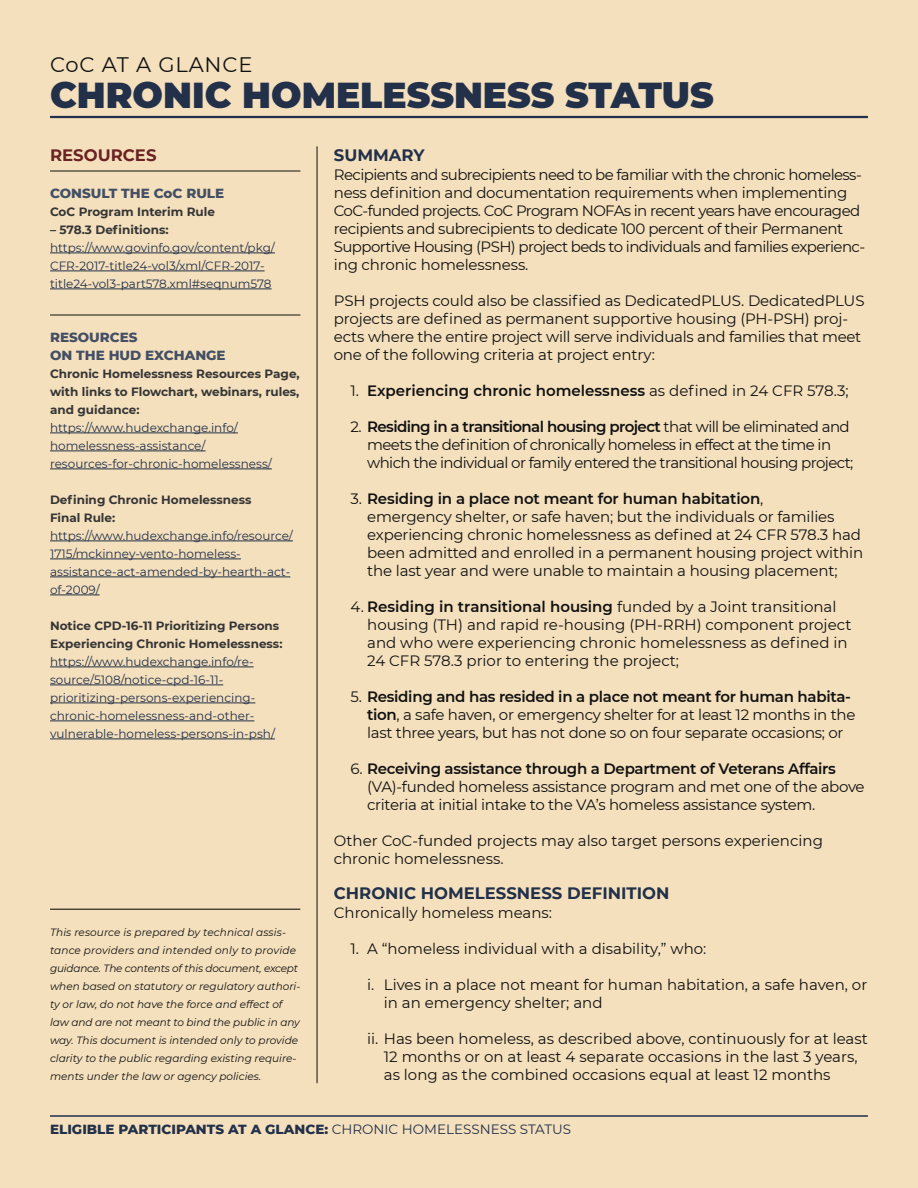
<style>
.page{position:relative;width:918px;height:1188px;background:#f4e0bd}
.page>*{position:absolute;margin:0;border:0;box-sizing:border-box;transform-origin:0 0}
.t1{font:900 36px "Montserrat";color:#223049}
.t2{font:21px "Montserrat";letter-spacing:.04em;color:#111}
.t3{font:700 16.5px "Montserrat";color:#223049}
.t4{font:700 16.5px "Montserrat";color:#6a2222}
.t5{font:15px/18px "Montserrat";letter-spacing:-.015em;color:#111}
.t6{font:15px/18px "Montserrat";letter-spacing:-.04em;color:#111}
.t7{font:600 15px "Montserrat";color:#111}
.t8{font:800 13.5px "Montserrat";color:#223049}
.t9{font:800 13.5px/18px "Montserrat";color:#434f64}
.t10{font:12px/18px "Montserrat";color:#223049}
.t11{font:700 12px "Montserrat";color:#353535}
.t12{font:italic 10.5px/18px "Montserrat";color:#111}
.s1{font-weight:700;color:#353535}
.s2{font-weight:400}
.s3{font-weight:600}
</style>
<div class="page">
<hr style="left:50px;top:1115px;width:818px;height:2px;background:#223049">
<hr style="left:50px;top:116px;width:818px;height:2px;background:#223049">
<hr style="left:50px;top:171px;width:250px;height:1px;background:#111">
<hr style="left:50px;top:253px;width:225px;height:1px;background:#223049">
<hr style="left:50px;top:271px;width:215px;height:1px;background:#223049">
<hr style="left:50px;top:289px;width:222px;height:1px;background:#223049">
<hr style="left:50px;top:315px;width:250px;height:1px;background:#111">
<hr style="left:50px;top:433px;width:188px;height:1px;background:#223049">
<hr style="left:50px;top:451px;width:156px;height:1px;background:#223049">
<hr style="left:50px;top:469px;width:222px;height:1px;background:#223049">
<hr style="left:50px;top:541px;width:243px;height:1px;background:#223049">
<hr style="left:50px;top:559px;width:191px;height:1px;background:#223049">
<hr style="left:50px;top:577px;width:240px;height:1px;background:#223049">
<hr style="left:50px;top:595px;width:50px;height:1px;background:#223049">
<hr style="left:50px;top:667px;width:204px;height:1px;background:#223049">
<hr style="left:50px;top:685px;width:173px;height:1px;background:#223049">
<hr style="left:50px;top:703px;width:205px;height:1px;background:#223049">
<hr style="left:50px;top:721px;width:204px;height:1px;background:#223049">
<hr style="left:50px;top:739px;width:225px;height:1px;background:#223049">
<hr style="left:317px;top:146px;width:1px;height:937px;background:#111">
<hr style="left:50px;top:909px;width:250px;height:1px;background:#000">
<h1 class="t2" style="left:50px;top:50px;width:204px">CoC AT A GLANCE</h1>
<h1 class="t1" style="left:50px;top:68px;width:665px">CHRONIC HOMELESSNESS STATUS</h1>
<h2 class="t4" style="left:50px;top:143px;width:108px">RESOURCES</h2>
<h3 class="t9" style="left:50px;top:183px;width:176px">CONSULT THE CoC RULE</h3>
<p class="t11" style="left:50px;top:203px;width:166px">CoC Program Interim Rule</p>
<p class="t10" style="left:50px;top:220px;width:226px"><span class="s1">– 578.3 Definitions: </span>https://www.govinfo.gov/content/pkg/ CFR-2017-title24-vol3/xml/CFR-2017- title24-vol3-part578.xml#seqnum578</p>
<h3 class="t9" style="left:50px;top:327px;width:177px">RESOURCES<br>ON THE HUD EXCHANGE</h3>
<p class="t10" style="left:50px;top:364px;width:251px"><span class="s1">Chronic Homelessness Resources Page, with links to Flowchart, webinars, rules, and guidance: </span>https://www.hudexchange.info/ homelessness-assistance/ resources-for-chronic-homelessness/</p>
<p class="t10" style="left:50px;top:490px;width:244px"><span class="s1">Defining Chronic Homelessness<br>Final Rule: </span>https://www.hudexchange.info/resource/<br>1715/mckinney-vento-homeless&shy;assistance-act-amended-by-hearth-act&shy;of-2009/</p>
<p class="t10" style="left:50px;top:616px;width:234px"><span class="s1">Notice CPD-16-11 Prioritizing Persons Experiencing Chronic Homelessness: </span>https://www.hudexchange.info/re&shy;source/5108/notice-cpd-16-11- prioritizing-persons-experiencing&shy;chronic-homelessness-and-other&shy;vulnerable-homeless-persons-in-psh/</p>
<p class="t12" style="left:50px;top:923px;width:252px">This resource is prepared by technical assis&shy;tance providers and intended only to provide guidance. The contents of this document, except when based on statutory or regulatory authori&shy;ty or law, do not have the force and effect of law and are not meant to bind the public in any way. This document is intended only to provide clarity to the public regarding existing require&shy;ments under the law or agency policies.</p>
<h2 class="t3" style="left:334px;top:143px;width:92px">SUMMARY</h2>
<p class="t6" style="left:334px;top:165px;width:533px">Recipients and subrecipients need to be familiar with the chronic homeless&shy;ness definition and documentation requirements when implementing CoC-funded projects. CoC Program NOFAs in recent years have encouraged recipients and subrecipients to dedicate 100 percent of their Permanent Supportive Housing (PSH) project beds to individuals and families experienc&shy;ing chronic homelessness.</p>
<p class="t5" style="left:334px;top:291px;width:532px">PSH projects could also be classified as DedicatedPLUS. DedicatedPLUS projects are defined as permanent supportive housing (PH-PSH) proj&shy;ects where the entire project will serve individuals and families that meet one of the following criteria at project entry:</p>
<p class="t7" style="left:350px;top:380px;width:500px"><span class="s2">1.</span> Experiencing chronic homelessness <span class="s2">as defined in 24 CFR 578.3;</span></p>
<p class="t6" style="left:367px;top:417px;width:488px;text-indent:-17px">2. <span class="s3">Residing in a transitional housing project</span> that will be eliminated and meets the definition of chronically homeless in effect at the time in which the individual or family entered the transitional housing project;</p>
<p class="t5" style="left:367px;top:489px;width:498px;text-indent:-17px">3. <span class="s3">Residing in a place not meant for human habitation</span>,<br>emergency shelter, or safe haven; but the individuals or families experiencing chronic homelessness as defined at 24 CFR 578.3 had been admitted and enrolled in a permanent housing project within the last year and were unable to maintain a housing placement;</p>
<p class="t5" style="left:367px;top:597px;width:486px;text-indent:-17px">4. <span class="s3">Residing in transitional housing</span> funded by a Joint transitional housing (TH) and rapid re-housing (PH-RRH) component project and who were experiencing chronic homelessness as defined in 24 CFR 578.3 prior to entering the project;</p>
<p class="t5" style="left:367px;top:687px;width:490px;text-indent:-17px">5. <span class="s3">Residing and has resided in a place not meant for human habita&shy;tion</span>, a safe haven, or emergency shelter for at least 12 months in the last three years, but has not done so on four separate occasions; or</p>
<p class="t5" style="left:367px;top:759px;width:499px;text-indent:-17px">6. <span class="s3">Receiving assistance through a Department of Veterans Affairs </span>(VA)-funded homeless assistance program and met one of the above criteria at initial intake to the VA’s homeless assistance system.</p>
<p class="t5" style="left:334px;top:831px;width:491px">Other CoC-funded projects may also target persons experiencing chronic homelessness.</p>
<h2 class="t3" style="left:334px;top:881px;width:337px">CHRONIC HOMELESSNESS DEFINITION</h2>
<p class="t5" style="left:334px;top:903px;width:220px">Chronically homeless means:</p>
<p class="t5" style="left:350px;top:939px;width:10px">1.</p>
<p class="t5" style="left:367px;top:939px;width:341px">A “homeless individual with a disability,” who:</p>
<p class="t5" style="left:384px;top:975px;width:485px;text-indent:-17px">i. Lives in a place not meant for human habitation, a safe haven, or in an emergency shelter; and</p>
<p class="t5" style="left:367px;top:1029px;width:502px">ii. Has been homeless, as described above, continuously for at least</p>
<p class="t5" style="left:384px;top:1047px;width:475px">12 months or on at least 4 separate occasions in the last 3 years, as long as the combined occasions equal at least 12 months</p>
<p class="t8" style="left:50px;top:1119px;width:523px">ELIGIBLE PARTICIPANTS AT A GLANCE: <span class="s2">CHRONIC HOMELESSNESS STATUS</span></p>
</div>
